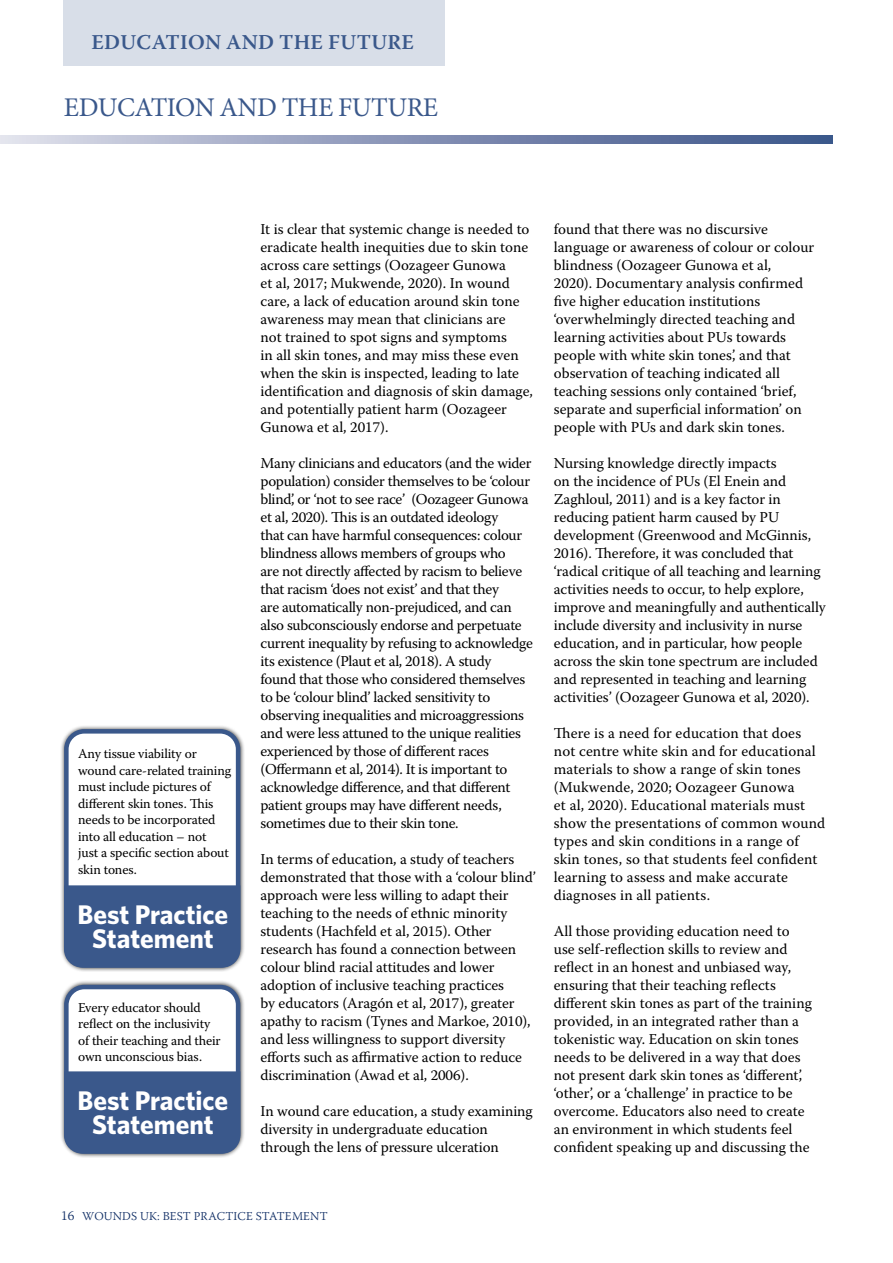
<style>
.page{position:relative;width:893px;height:1263px;background:#fff}
.page>*{position:absolute;margin:0;border:0;box-sizing:border-box;transform-origin:0 0}
.t1{font:700 27px/24px "Whitney";color:#fff;text-align:center}
.t2{font:27px "Minion Pro";letter-spacing:-.02em;color:#3a588b}
.t3{font:600 21px "Warnock Pro";letter-spacing:.015em;color:#3a588b}
.t4{font:15px/18px "Warnock Pro";letter-spacing:-.005em;color:#000}
.t5{font:13.5px/16.5px "Warnock Pro";letter-spacing:-.01em;color:#000}
.t6{font:300 12px "Warnock Pro";letter-spacing:.01em;color:#102e65}
.s1{font-size:13.5px}
</style>
<div class="page">
<svg style="left:0;top:135px;width:832px;height:9px;background:#8995b7"></svg>
<div style="left:63px;top:0;width:381px;height:66px;background:#d8dee8"></div>
<div style="left:60px;top:724px;width:185px;height:248px;background:#000;opacity:.75"></div>
<div style="left:66px;top:731px;width:172px;height:234px;background:#fff;border-radius:18px"></div>
<div style="left:64px;top:729px;width:176px;height:239px;border:4px solid #3a588b;border-radius:18px"></div>
<div style="left:60px;top:980px;width:185px;height:178px;background:#000;opacity:.75"></div>
<div style="left:66px;top:987px;width:172px;height:164px;background:#fff;border-radius:18px"></div>
<div style="left:64px;top:985px;width:176px;height:169px;border:4px solid #3a588b;border-radius:18px"></div>
<div style="left:64px;top:885px;width:176px;height:82px;background:#3a588b"></div>
<div style="left:64px;top:1071px;width:176px;height:82px;background:#3a588b"></div>
<h2 class="t3" style="left:91px;top:29px;width:324px">EDUCATION AND THE FUTURE</h2>
<h1 class="t2" style="left:64px;top:89px;width:376px">EDUCATION AND THE FUTURE</h1>
<p class="t5" style="left:78px;top:745px;width:155px">Any tissue viability or wound care-related training must include pictures of different skin tones. This needs to be incorporated into all education – not<br>just a specific section about skin tones.</p>
<h1 class="t1" style="left:78px;top:901px;width:152px">Best Practice<br>Statement</h1>
<p class="t5" style="left:78px;top:999px;width:144px">Every educator should reflect on the inclusivity of their teaching and their own unconscious bias.</p>
<h1 class="t1" style="left:78px;top:1087px;width:152px">Best Practice<br>Statement</h1>
<p class="t4" style="left:260px;top:220px;width:274px">It is clear that systemic change is needed to eradicate health inequities due to skin tone across care settings (Oozageer Gunowa<br>et al, 2017; Mukwende, 2020). In wound care, a lack of education around skin tone awareness may mean that clinicians are<br>not trained to spot signs and symptoms<br>in all skin tones, and may miss these even when the skin is inspected, leading to late identification and diagnosis of skin damage, and potentially patient harm (Oozageer Gunowa et al, 2017).</p>
<p class="t4" style="left:260px;top:454px;width:274px">Many clinicians and educators (and the wider population) consider themselves to be ‘colour blind’, or ‘not to see race’ (Oozageer Gunowa et al, 2020). This is an outdated ideology<br>that can have harmful consequences: colour blindness allows members of groups who<br>are not directly affected by racism to believe that racism ‘does not exist’ and that they<br>are automatically non-prejudiced, and can also subconsciously endorse and perpetuate current inequality by refusing to acknowledge its existence (Plaut et al, 2018). A study<br>found that those who considered themselves to be ‘colour blind’ lacked sensitivity to observing inequalities and microaggressions and were less attuned to the unique realities experienced by those of different races (Offermann et al, 2014). It is important to acknowledge difference, and that different patient groups may have different needs, sometimes due to their skin tone.</p>
<p class="t4" style="left:260px;top:850px;width:277px">In terms of education, a study of teachers demonstrated that those with a ‘colour blind’ approach were less willing to adapt their teaching to the needs of ethnic minority students (Hachfeld et al, 2015). Other research has found a connection between colour blind racial attitudes and lower adoption of inclusive teaching practices<br>by educators (Aragón et al, 2017), greater apathy to racism (Tynes and Markoe, 2010), and less willingness to support diversity efforts such as affirmative action to reduce discrimination (Awad et al, 2006).</p>
<p class="t4" style="left:260px;top:1102px;width:274px">In wound care education, a study examining diversity in undergraduate education through the lens of pressure ulceration</p>
<p class="t4" style="left:554px;top:220px;width:262px">found that there was no discursive language or awareness of colour or colour blindness (Oozageer Gunowa et al,<br>2020). Documentary analysis confirmed five higher education institutions ‘overwhelmingly directed teaching and learning activities about PUs towards people with white skin tones’, and that observation of teaching indicated all teaching sessions only contained ‘brief, separate and superficial information’ on people with PUs and dark skin tones.</p>
<p class="t4" style="left:554px;top:454px;width:273px">Nursing knowledge directly impacts<br>on the incidence of PUs (El Enein and Zaghloul, 2011) and is a key factor in reducing patient harm caused by PU development (Greenwood and McGinnis, 2016). Therefore, it was concluded that ‘radical critique of all teaching and learning activities needs to occur, to help explore, improve and meaningfully and authentically include diversity and inclusivity in nurse education, and in particular, how people across the skin tone spectrum are included and represented in teaching and learning activities’ (Oozageer Gunowa et al, 2020).</p>
<p class="t4" style="left:554px;top:724px;width:273px">There is a need for education that does not centre white skin and for educational materials to show a range of skin tones (Mukwende, 2020; Oozageer Gunowa<br>et al, 2020). Educational materials must show the presentations of common wound types and skin conditions in a range of skin tones, so that students feel confident learning to assess and make accurate diagnoses in all patients.</p>
<p class="t4" style="left:554px;top:922px;width:260px">All those providing education need to use self-reflection skills to review and reflect in an honest and unbiased way, ensuring that their teaching reflects different skin tones as part of the training provided, in an integrated rather than a tokenistic way. Education on skin tones needs to be delivered in a way that does not present dark skin tones as ‘different’, ‘other’, or a ‘challenge’ in practice to be overcome. Educators also need to create an environment in which students feel confident speaking up and discussing the</p>
<p class="t6" style="left:61px;top:1209px;width:268px"><span class="s1">16</span> WOUNDS UK: BEST PRACTICE STATEMENT</p>
</div>
